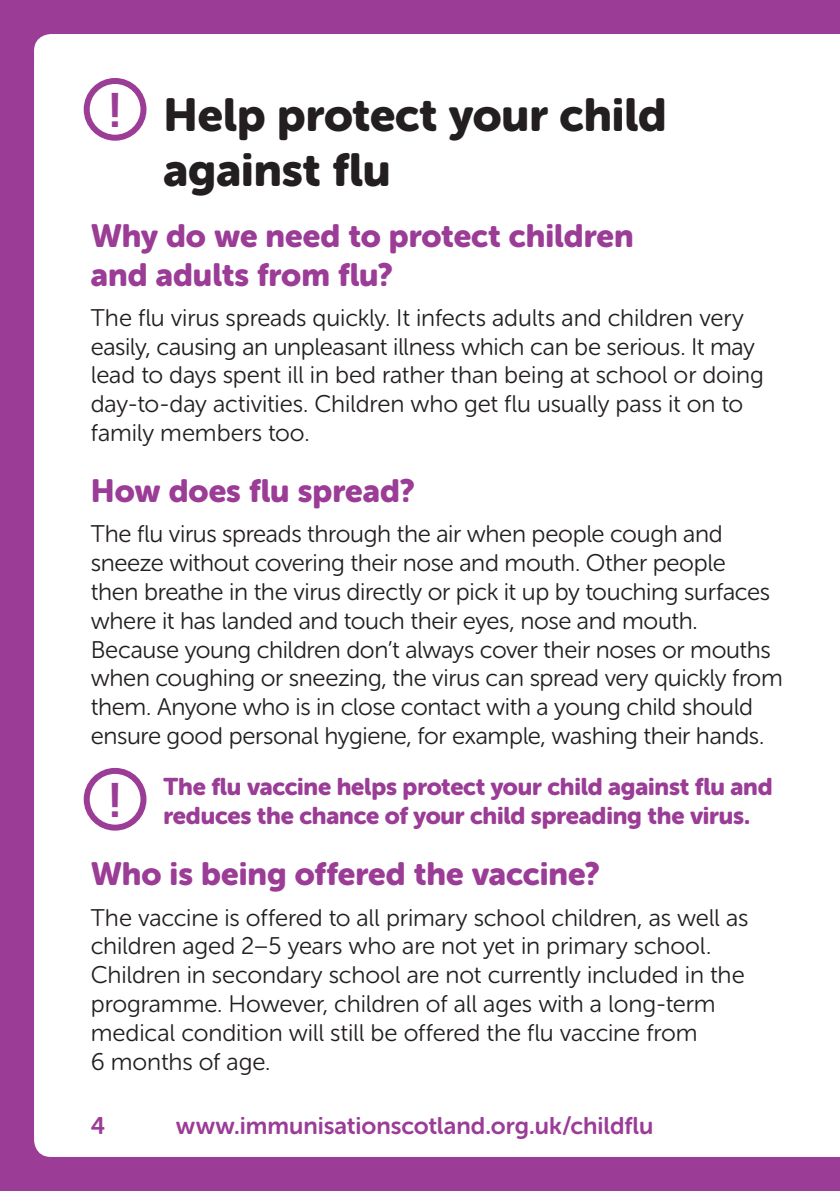
<style>
.page{position:relative;width:840px;height:1191px;background:#fff}
.page>*{position:absolute;margin:0;border:0;box-sizing:border-box;transform-origin:0 0}
.t1{font:48px "Museo Sans 700";color:#9b3c96}
.Heading_2{font:46px/55.2px "Museo Sans Rounded 900";color:#231f20}
.Heading_2-2{font:32px/38.4px "Museo Sans Rounded 900";color:#9b3c96}
.Body_copy{font:24px/28.8px "Museo Sans Rounded 300";letter-spacing:-.015em;color:#231f20}
.Body_copy_purple{font:24px/28.8px "Museo Sans Rounded 900";letter-spacing:-.01em;color:#9b3c96}
.t2{font:24px "Museo Sans Rounded 700";color:#9b3c96}
</style>
<div class="page">
<div style="left:0;top:0;width:839px;height:1191px;background:#9b3c96"></div>
<div style="left:34px;top:34px;width:805px;height:1123px;background:#fff"></div>
<div style="left:84px;top:78px;width:62px;height:63px;border:6px solid #9b3c96;border-radius:50%"></div>
<div style="left:84px;top:768px;width:62px;height:62px;border:6px solid #9b3c96;border-radius:50%"></div>
<p class="t1" style="left:107px;top:84px;width:17px">!</p>
<h1 class="Heading_2" style="left:163px;top:87px;width:504px">Help protect your child against flu</h1>
<h1 class="Heading_2-2" style="left:91px;top:217px;width:544px">Why do we need to protect children and adults from flu?</h1>
<p class="Body_copy" style="left:91px;top:303px;width:674px">The flu virus spreads quickly. It infects adults and children very easily, causing an unpleasant illness which can be serious. It may lead to days spent ill in bed rather than being at school or doing day-to-day activities. Children who get flu usually pass it on to family members too.</p>
<h1 class="Heading_2-2" style="left:91px;top:472px;width:325px">How does flu spread?</h1>
<p class="Body_copy" style="left:91px;top:520px;width:693px">The flu virus spreads through the air when people cough and sneeze without covering their nose and mouth. Other people<br>then breathe in the virus directly or pick it up by touching surfaces where it has landed and touch their eyes, nose and mouth.<br>Because young children don’t always cover their noses or mouths when coughing or sneezing, the virus can spread very quickly from them. Anyone who is in close contact with a young child should ensure good personal hygiene, for example, washing their hands.</p>
<p class="Body_copy_purple" style="left:163px;top:773px;width:610px">The flu vaccine helps protect your child against flu and reduces the chance of your child spreading the virus.</p>
<h1 class="Heading_2-2" style="left:91px;top:855px;width:510px">Who is being offered the vaccine?</h1>
<p class="Body_copy" style="left:91px;top:903px;width:659px">The vaccine is offered to all primary school children, as well as children aged 2–5 years who are not yet in primary school.<br>Children in secondary school are not currently included in the programme. However, children of all ages with a long-term medical condition will still be offered the flu vaccine from<br>6 months of age.</p>
<h1 class="t1" style="left:107px;top:774px;width:17px">!</h1>
<p class="t2" style="left:91px;top:1112px;width:16px">4</p>
<p class="t2" style="left:176px;top:1112px;width:478px">www.immunisationscotland.org.uk/childflu</p>
</div>
